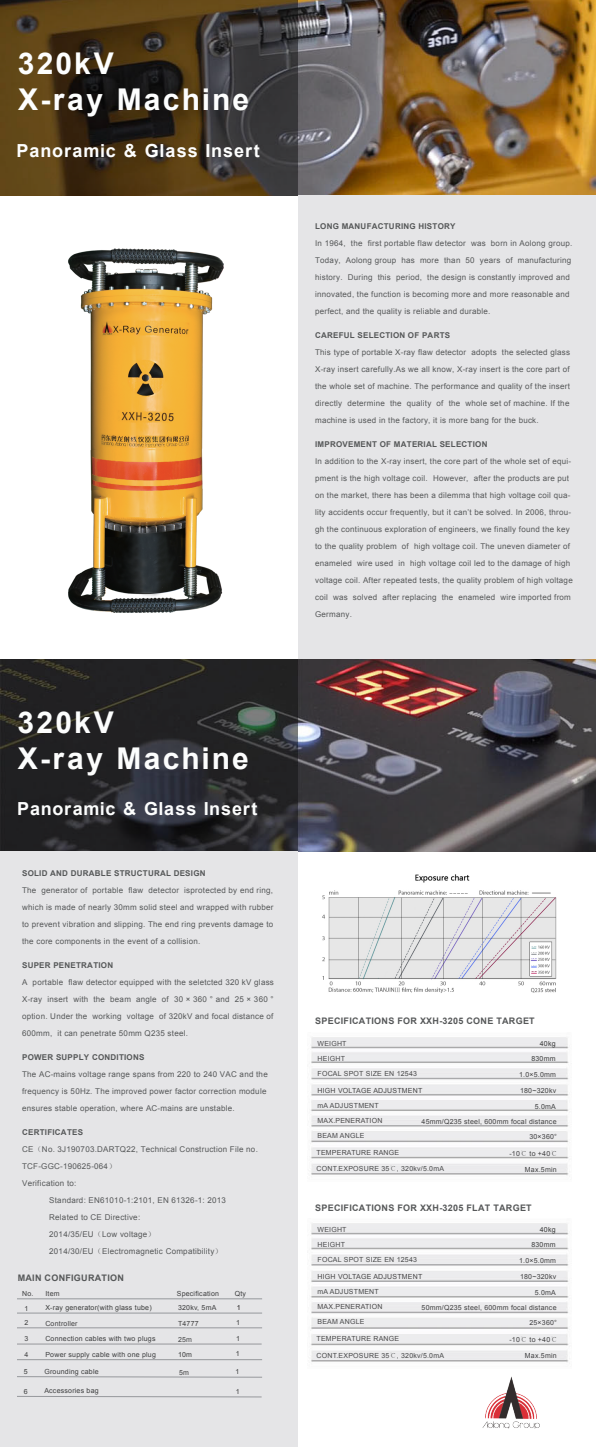
<style>
.page{position:relative;width:596px;height:1447px;background:#fff}
.page>*{position:absolute;margin:0;border:0;box-sizing:border-box;transform-origin:0 0}
.t1{font:700 30px/36px "Arial";letter-spacing:.07em;color:#fcfdfd}
.t2{font:700 30px/36px "Arial";letter-spacing:.07em;color:#fdfefe}
.t3{font:700 18px "Arial";letter-spacing:.04em;color:#fcfdfd}
.t4{font:700 18px "Arial";letter-spacing:.05em;color:#fdfefe}
.t5{font:700 9px "Arial";letter-spacing:.03em;color:#565859}
.t6{font:8px/17px "Arial";letter-spacing:.03em;color:#565859}
.t7{font:700 8px "Arial";letter-spacing:.03em;color:#565859}
.t8{font:7px "Arial";letter-spacing:.03em;color:#404041}
.t9{font:7px "Arial";letter-spacing:.03em;color:#48494a}
.t10{font:7px "Arial";letter-spacing:.03em;color:#3d3e3f}
.t11{font:7px "Arial";letter-spacing:.03em;color:#494849}
.t12{font:7px "Arial";letter-spacing:.03em;color:#3a3b3b}
.t13{font:7px "Arial";letter-spacing:.03em;color:#454445}
.t14{font:7px "Arial";letter-spacing:.03em;color:#3e3f40}
.t15{font:7px/15px "Arial";letter-spacing:.03em;color:#4b4b4d}
.t16{font:7px "Arial";letter-spacing:.03em;color:#4a4a4b}
.t17{font:7px "Arial";letter-spacing:.03em;color:#383939}
.t18{font:7px "Arial";color:#454647}
.t19{font:7px "Arial";color:#231f20}
.s1{font-family:"Sim Sun"}
.s2{color:#3d3e3f}
.s3{font-family:"Adobe Song Std";font-weight:300}
</style>
<div class="page">
<img style="left:0;top:0;width:595px;height:195px">
<div style="left:298px;top:195px;width:297px;height:465px;background:#e5e5e7"></div>
<img style="left:0;top:660px;width:595px;height:192px">
<img style="left:482px;top:1376px;width:57px;height:52px">
<img style="left:322px;top:874px;width:235px;height:119px">
<svg style="left:17px;top:1375px;width:246px;height:3px"></svg>
<hr style="left:7px;top:1359px;width:255px;height:1px;background:#96989c">
<hr style="left:7px;top:1343px;width:254px;height:1px;background:#96989c">
<hr style="left:7px;top:1327px;width:255px;height:1px;background:#96989c">
<hr style="left:7px;top:1312px;width:255px;height:1px;background:#96989c">
<hr style="left:7px;top:1298px;width:255px;height:1px;background:#96989c">
<svg style="left:17px;top:1394px;width:246px;height:3px"></svg>
<div style="left:0;top:1284px;width:17px;height:124px;background:#e5e5e7"></div>
<img style="left:68px;top:248px;width:156px;height:365px">
<h1 class="t2" style="left:18px;top:46px;width:233px">320kV<br>X-ray Machine</h1>
<h2 class="t4" style="left:16px;top:139px;width:245px">Panoramic &amp; Glass Insert</h2>
<h1 class="t1" style="left:17px;top:705px;width:233px">320kV<br>X-ray Machine</h1>
<h2 class="t3" style="left:17px;top:797px;width:241px">Panoramic &amp; Glass Insert</h2>
<p class="t7" style="left:22px;top:868px;width:185px">SOLID AND DURABLE STRUCTURAL DESIGN</p>
<p class="t6" style="left:22px;top:882px;width:253px;text-align:justify">The generator of portable flaw detector isprotected by end ring, which is made of nearly 30mm solid steel and wrapped with rubber to prevent vibration and slipping. The end ring prevents damage to the core components in the event of a collision.</p>
<p class="t7" style="left:22px;top:960px;width:92px">SUPER PENETRATION</p>
<p class="t6" style="left:22px;top:974px;width:253px;text-align:justify">A portable flaw detector equipped with the seletcted 320 kV glass X-ray insert with the beam angle of 30 × 360 ° and 25 × 360 ° option. Under the working voltage of 320kV and focal distance of 600mm, it can penetrate 50mm Q235 steel.</p>
<p class="t7" style="left:22px;top:1052px;width:124px">POWER SUPPLY CONDITIONS</p>
<p class="t6" style="left:22px;top:1066px;width:247px">The AC-mains voltage range spans from 220 to 240 VAC and the frequency is 50Hz. The improved power factor correction module ensures stable operation, where AC-mains are unstable.</p>
<p class="t7" style="left:22px;top:1127px;width:62px">CERTIFICATES</p>
<p class="t6" style="left:22px;top:1141px;width:237px">CE<span class="s1">（</span>No. 3J190703.DARTQ22, Technical Construction File no.</p>
<p class="t6" style="left:22px;top:1158px;width:96px">TCF-GGC-190625-064<span class="s1">）</span></p>
<p class="t6" style="left:22px;top:1175px;width:56px">Verification to:</p>
<p class="t6" style="left:49px;top:1192px;width:178px">Standard: EN61010-1:2101, EN 61326-1: 2013</p>
<p class="t6" style="left:49px;top:1209px;width:92px">Related to CE Directive:</p>
<p class="t6" style="left:49px;top:1226px;width:108px">2014/35/EU<span class="s1">（</span>Low voltage<span class="s1">）</span></p>
<p class="t6" style="left:49px;top:1243px;width:175px">2014/30/EU<span class="s1">（</span>Electromagnetic Compatibility<span class="s1">）</span></p>
<p class="t5" style="left:18px;top:1271px;width:108px">MAIN CONFIGURATION</p>
<p class="t8" style="left:22px;top:1288px;width:39px"><span class="s2">No.</span> Item</p>
<p class="t10" style="left:177px;top:1288px;width:44px">Specification</p>
<p class="t10" style="left:234px;top:1288px;width:13px">Qty</p>
<p class="t8" style="left:45px;top:1318px;width:34px">Controller</p>
<p class="t10" style="left:178px;top:1303px;width:40px">320kv, 5mA</p>
<p class="t8" style="left:178px;top:1319px;width:22px">T4777</p>
<p class="t18" style="left:178px;top:1334px;width:16px">25m</p>
<p class="t12" style="left:178px;top:1350px;width:16px">10m</p>
<p class="t8" style="left:179px;top:1367px;width:11px">5m</p>
<p class="t19" style="left:236px;top:1303px;width:5px">1</p>
<p class="t12" style="left:45px;top:1303px;width:108px">X-ray generator(with glass tube)</p>
<p class="t10" style="left:45px;top:1334px;width:111px">Connection cables with two plugs</p>
<p class="t14" style="left:45px;top:1350px;width:112px">Power supply cable with one plug</p>
<p class="t10" style="left:44px;top:1367px;width:56px">Grounding cable</p>
<p class="t10" style="left:44px;top:1385px;width:56px">Accessories bag</p>
<p class="t10" style="left:24px;top:1303px;width:5px">1</p>
<p class="t8" style="left:24px;top:1318px;width:5px">2</p>
<p class="t10" style="left:236px;top:1318px;width:5px">1</p>
<p class="t12" style="left:236px;top:1349px;width:5px">1</p>
<p class="t8" style="left:24px;top:1333px;width:5px">3</p>
<p class="t10" style="left:236px;top:1334px;width:5px">1</p>
<p class="t8" style="left:24px;top:1350px;width:5px">4</p>
<p class="t10" style="left:235px;top:1367px;width:5px">1</p>
<p class="t12" style="left:24px;top:1367px;width:5px">5</p>
<p class="t10" style="left:24px;top:1386px;width:5px">6</p>
<p class="t10" style="left:236px;top:1386px;width:5px">1</p>
<p class="t7" style="left:315px;top:220px;width:142px">LONG MANUFACTURING HISTORY</p>
<p class="t6" style="left:315px;top:234px;width:258px">In 1964, the first portable flaw detector was born in Aolong group.<br>Today, Aolong group has more than 50 years of manufacturing history. During this period, the design is constantly improved and innovated, the function is becoming more and more reasonable and perfect, and the quality is reliable and durable.</p>
<p class="t7" style="left:315px;top:329px;width:136px">CAREFUL SELECTION OF PARTS</p>
<p class="t6" style="left:315px;top:343px;width:256px;text-align:justify">This type of portable X-ray flaw detector adopts the selected glass X-ray insert carefully.As we all know, X-ray insert is the core part of the whole set of machine. The performance and quality of the insert directly determine the quality of the whole set of machine. If the machine is used in the factory, it is more bang for the buck.</p>
<p class="t7" style="left:315px;top:438px;width:174px">IMPROVEMENT OF MATERIAL SELECTION</p>
<p class="t6" style="left:315px;top:452px;width:259px">In addition to the X-ray insert, the core part of the whole set of equi&shy;pment is the high voltage coil. However, after the products are put on the market, there has been a dilemma that high voltage coil qua&shy;lity accidents occur frequently, but it can’t be solved. In 2006, throu&shy;gh the continuous exploration of engineers, we finally found the key to the quality problem of high voltage coil. The uneven diameter of enameled wire used in high voltage coil led to the damage of high voltage coil. After repeated tests, the quality problem of high voltage coil was solved after replacing the enameled wire imported from Germany.</p>
<p class="t5" style="left:315px;top:1014px;width:221px">SPECIFICATIONS FOR XXH-3205 CONE TARGET</p>
<p class="t15" style="left:317px;top:1036px;width:31px">WEIGHT<br>HEIGHT</p>
<p class="t9" style="left:317px;top:1069px;width:101px">FOCAL SPOT SIZE EN 12543</p>
<p class="t13" style="left:317px;top:1086px;width:106px">HIGH VOLTAGE ADJUSTMENT</p>
<p class="t9" style="left:317px;top:1101px;width:63px">mA ADJUSTMENT</p>
<p class="t11" style="left:317px;top:1116px;width:66px">MAX.PENERATION</p>
<p class="t16" style="left:317px;top:1131px;width:49px">BEAM ANGLE</p>
<p class="t11" style="left:316px;top:1148px;width:84px">TEMPERATURE RANGE</p>
<p class="t9" style="left:316px;top:1164px;width:129px">CONT.EXPOSURE 35<span class="s3">℃</span>, 320kv/5.0mA</p>
<p class="t17" style="left:539px;top:1039px;width:17px">40kg</p>
<p class="t12" style="left:531px;top:1054px;width:26px">830mm</p>
<p class="t8" style="left:518px;top:1070px;width:38px">1.0×5.0mm</p>
<p class="t8" style="left:519px;top:1086px;width:38px">180~320kv</p>
<p class="t10" style="left:534px;top:1102px;width:23px">5.0mA</p>
<p class="t8" style="left:421px;top:1116px;width:136px">45mm/Q235 steel, 600mm focal distance</p>
<p class="t8" style="left:529px;top:1132px;width:29px">30×360°</p>
<p class="t8" style="left:509px;top:1148px;width:50px">-10<span class="s3">℃</span> to +40<span class="s3">℃</span></p>
<p class="t8" style="left:524px;top:1165px;width:33px">Max.5min</p>
<p class="t5" style="left:315px;top:1201px;width:218px">SPECIFICATIONS FOR XXH-3205 FLAT TARGET</p>
<p class="t15" style="left:317px;top:1222px;width:31px">WEIGHT<br>HEIGHT</p>
<p class="t9" style="left:317px;top:1255px;width:101px">FOCAL SPOT SIZE EN 12543</p>
<p class="t13" style="left:317px;top:1272px;width:106px">HIGH VOLTAGE ADJUSTMENT</p>
<p class="t9" style="left:317px;top:1287px;width:63px">mA ADJUSTMENT</p>
<p class="t11" style="left:317px;top:1302px;width:66px">MAX.PENERATION</p>
<p class="t16" style="left:317px;top:1317px;width:49px">BEAM ANGLE</p>
<p class="t11" style="left:316px;top:1334px;width:84px">TEMPERATURE RANGE</p>
<p class="t9" style="left:316px;top:1350px;width:129px">CONT.EXPOSURE 35<span class="s3">℃</span>, 320kv/5.0mA</p>
<p class="t17" style="left:539px;top:1225px;width:17px">40kg</p>
<p class="t12" style="left:531px;top:1240px;width:26px">830mm</p>
<p class="t8" style="left:518px;top:1256px;width:38px">1.0×5.0mm</p>
<p class="t8" style="left:519px;top:1272px;width:38px">180~320kv</p>
<p class="t10" style="left:534px;top:1288px;width:23px">5.0mA</p>
<p class="t8" style="left:421px;top:1302px;width:136px">50mm/Q235 steel, 600mm focal distance</p>
<p class="t8" style="left:529px;top:1318px;width:29px">25×360°</p>
<p class="t8" style="left:509px;top:1334px;width:50px">-10<span class="s3">℃</span> to +40<span class="s3">℃</span></p>
<p class="t8" style="left:524px;top:1351px;width:33px">Max.5min</p>
</div>
